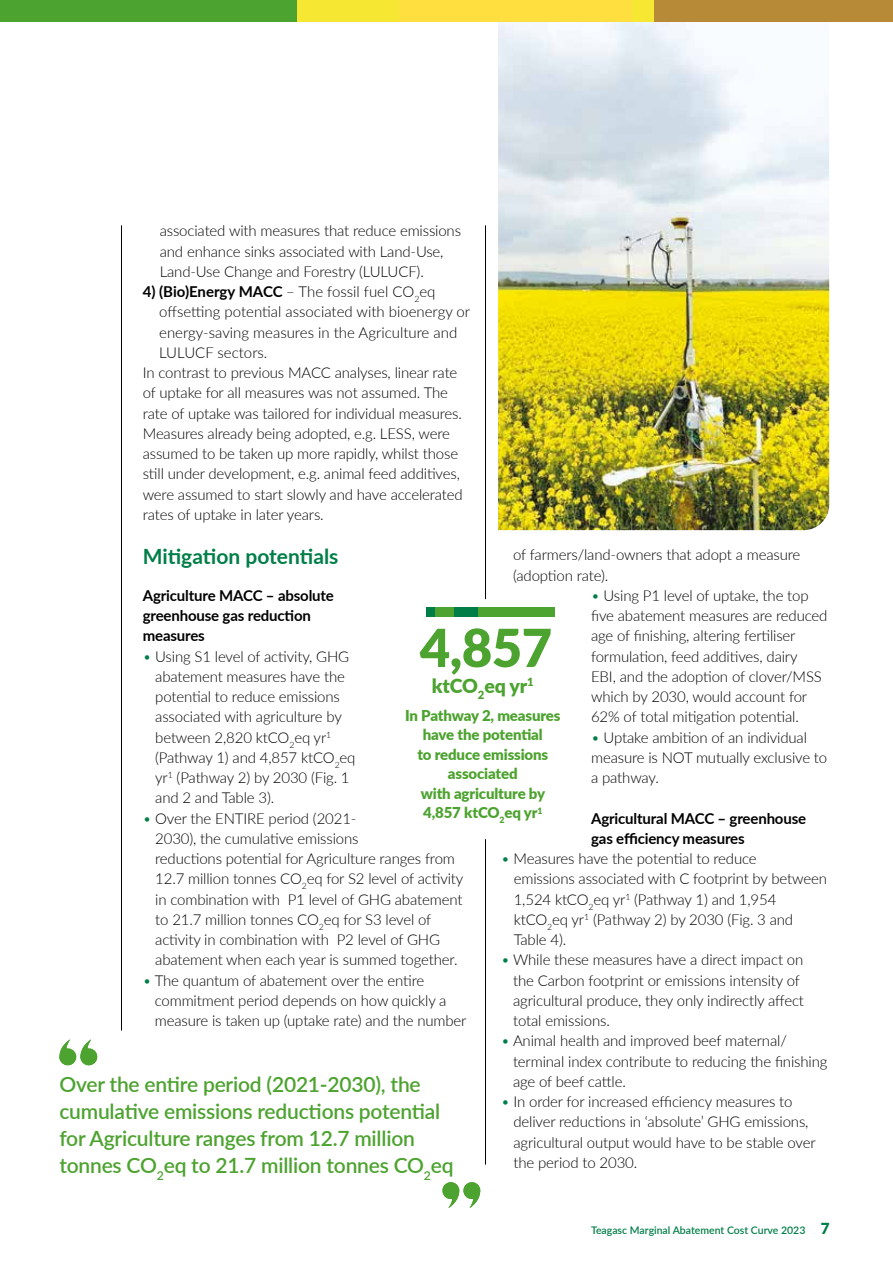
<style>
.page{position:relative;width:893px;height:1263px;background:#fff}
.page>*{position:absolute;margin:0;border:0;box-sizing:border-box;transform-origin:0 0}
.t1{font:900 52.5px "Lato";color:#4da32f}
.t2{font:600 21px/27px "Lato";letter-spacing:-.01em;color:#4da32f}
.t3{font:700 21px "Lato";color:#007e48}
.t4{font:900 19.5px "Lato";letter-spacing:-.01em;color:#4da32f}
.t5{font:300 15px/20.2px "Lato";letter-spacing:-.01em;color:#000}
.t6{font:700 15px/20.2px "Lato";letter-spacing:-.01em;color:#000}
.t7{font:900 15px/19.5px "Lato";letter-spacing:-.01em;color:#4da32f;text-align:center}
.t8{font:600 10.5px "Lato";color:#007e48}
.s1{font-weight:700}
.s2{color:#007e48}
.s3{font-weight:900;font-size:15.15px}
</style>
<div class="page">
<div style="left:0;top:0;width:298px;height:22px;background:#4da32f"></div>
<div style="left:398px;top:0;width:234px;height:22px;background:#ffde40"></div>
<div style="left:297px;top:0;width:102px;height:22px;background:#f6e832"></div>
<div style="left:653px;top:0;width:240px;height:22px;background:#b78a37"></div>
<div style="left:632px;top:0;width:22px;height:22px;background:#f6e832"></div>
<hr style="left:485px;top:225px;width:1px;height:374px;background:#000">
<hr style="left:121px;top:225px;width:1px;height:805px;background:#000">
<hr style="left:485px;top:839px;width:1px;height:325px;background:#000">
<div style="left:426px;top:607px;width:9px;height:10px;background:#007e48"></div>
<div style="left:453px;top:607px;width:26px;height:10px;background:#007e48"></div>
<div style="left:435px;top:607px;width:19px;height:10px;background:#4da32f"></div>
<div style="left:479px;top:607px;width:76px;height:10px;background:#4da32f"></div>
<img style="left:498px;top:22px;width:331px;height:508px">
<svg style="left:442px;top:1182px;width:38px;height:26px"></svg>
<svg style="left:59px;top:1039px;width:39px;height:27px"></svg>
<p class="t5" style="left:160px;top:220px;width:303px">associated with measures that reduce emissions and enhance sinks associated with Land-Use,<br>Land-Use Change and Forestry (LULUCF).</p>
<p class="t5" style="left:159px;top:281px;width:313px;text-indent:-16px"><span class="s1">4) (Bio)Energy MACC</span> – The fossil fuel CO<sub>2</sub>eq offsetting potential associated with bioenergy or energy-saving measures in the Agriculture and LULUCF sectors.</p>
<p class="t5" style="left:143px;top:362px;width:322px">In contrast to previous MACC analyses, linear rate of uptake for all measures was not assumed. The rate of uptake was tailored for individual measures.<br>Measures already being adopted, e.g. LESS, were assumed to be taken up more rapidly, whilst those still under development, e.g. animal feed additives, were assumed to start slowly and have accelerated rates of uptake in later years.</p>
<h2 class="t3" style="left:143px;top:541px;width:197px">Mitigation potentials</h2>
<p class="t6" style="left:143px;top:585px;width:193px">Agriculture MACC – absolute greenhouse gas reduction measures</p>
<p class="t5" style="left:155px;top:645px;width:202px;text-indent:-12px"><span class="s2">•</span> Using S1 level of activity, GHG abatement measures have the potential to reduce emissions associated with agriculture by between 2,820 ktCO<sub>2</sub>eq yr<sup>1 </sup>(Pathway 1) and 4,857 ktCO<sub>2</sub>eq yr<sup>1</sup> (Pathway 2) by 2030 (Fig. 1 and 2 and Table 3).</p>
<p class="t5" style="left:143px;top:807px;width:217px;text-align:right"><span class="s2">•</span> Over the ENTIRE period (2021-<br>2030), the cumulative emissions</p>
<p class="t5" style="left:155px;top:848px;width:310px">reductions potential for Agriculture ranges from 12.7 million tonnes CO<sub>2</sub>eq for S2 level of activity in combination with P1 level of GHG abatement to 21.7 million tonnes CO<sub>2</sub>eq for S3 level of activity in combination with P2 level of GHG abatement when each year is summed together.</p>
<p class="t5" style="left:155px;top:969px;width:313px;text-indent:-12px"><span class="s2">•</span> The quantum of abatement over the entire commitment period depends on how quickly a measure is taken up (uptake rate) and the number</p>
<p class="t5" style="left:513px;top:544px;width:289px">of farmers/land-owners that adopt a measure (adoption rate).</p>
<p class="t5" style="left:591px;top:585px;width:238px"><span class="s2">•</span> Using P1 level of uptake, the top five abatement measures are reduced age of finishing, altering fertiliser formulation, feed additives, dairy<br>EBI, and the adoption of clover/MSS which by 2030, would account for 62% of total mitigation potential.</p>
<p class="t5" style="left:591px;top:726px;width:238px"><span class="s2">•</span> Uptake ambition of an individual measure is NOT mutually exclusive to a pathway.</p>
<p class="t6" style="left:591px;top:807px;width:217px">Agricultural MACC – greenhouse gas efficiency measures</p>
<p class="t5" style="left:501px;top:848px;width:257px"><span class="s2">•</span> Measures have the potential to reduce</p>
<p class="t5" style="left:514px;top:868px;width:315px">emissions associated with C footprint by between 1,524 ktCO<sub>2</sub>eq yr<sup>1</sup> (Pathway 1) and 1,954 ktCO<sub>2</sub>eq yr<sup>1</sup> (Pathway 2) by 2030 (Fig. 3 and Table 4).</p>
<p class="t5" style="left:513px;top:949px;width:292px;text-indent:-12px"><span class="s2">•</span> While these measures have a direct impact on the Carbon footprint or emissions intensity of agricultural produce, they only indirectly affect total emissions.</p>
<p class="t5" style="left:513px;top:1030px;width:316px;text-indent:-12px"><span class="s2">•</span> Animal health and improved beef maternal/ terminal index contribute to reducing the finishing age of beef cattle.</p>
<p class="t5" style="left:513px;top:1091px;width:304px;text-indent:-12px"><span class="s2">•</span> In order for increased efficiency measures to deliver reductions in ‘absolute’ GHG emissions, agricultural output would have to be stable over the period to 2030.</p>
<h1 class="t1" style="left:420px;top:608px;width:134px">4,857</h1>
<p class="t4" style="left:432px;top:671px;width:103px">ktCO<sub>2</sub>eq yr<sup>1</sup></p>
<p class="t7" style="left:405px;top:705px;width:157px">In Pathway 2, measures have the potential<br>to reduce emissions associated</p>
<p class="t7" style="left:421px;top:783px;width:126px;text-align:left">with agriculture by<br>4,857 ktCO<sub>2</sub>eq yr<sup>1</sup></p>
<h2 class="t2" style="left:59px;top:1070px;width:396px">Over the entire period (2021-2030), the cumulative emissions reductions potential for Agriculture ranges from 12.7 million tonnes CO<sub>2</sub>eq to 21.7 million tonnes CO<sub>2</sub>eq</h2>
<p class="t8" style="left:591px;top:1222px;width:240px">Teagasc Marginal Abatement Cost Curve 2023 <span class="s3">7</span></p>
</div>
